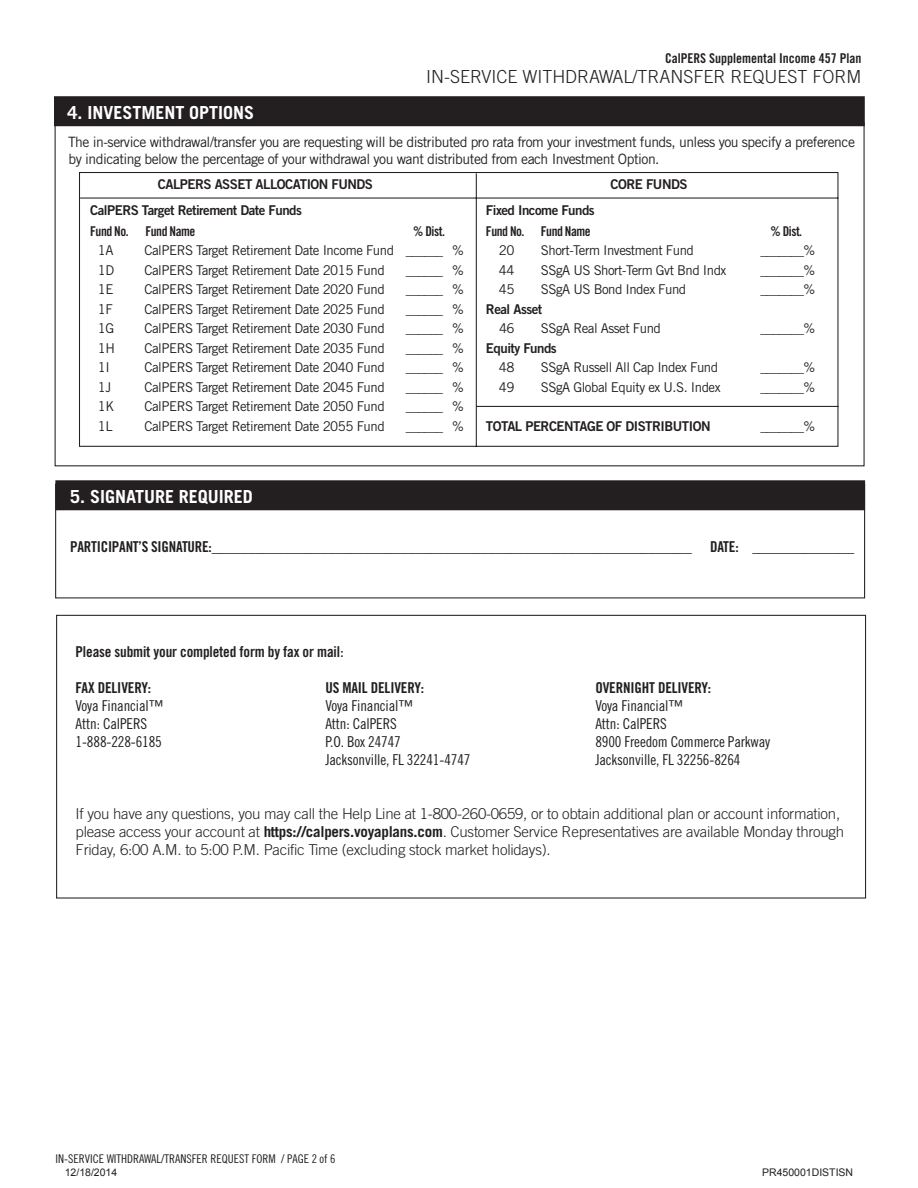
<style>
.page{position:relative;width:918px;height:1188px;background:#fff}
.page>*{position:absolute;margin:0;border:0;box-sizing:border-box;transform-origin:0 0}
.t1{font:300 18px "Trade Gothic";color:#231f20}
.t2{font:700 18px "Trade Gothic";color:#fff}
.t3{font:300 15px/18px "Trade Gothic";letter-spacing:-.015em;color:#231f20}
.t4{font:15px "Trade Gothic Bold Cond Twenty";letter-spacing:-.01em;color:#231f20}
.t5{font:15px "Trade Gothic Cond Eighteen";letter-spacing:-.01em;color:#231f20}
.t6{font:14.25px/16.5px "Trade Gothic";letter-spacing:-.035em;color:#231f20}
.t7{font:13.5px "Trade Gothic";letter-spacing:-.035em;color:#231f20}
.t8{font:13.5px "Trade Gothic Bold Two";letter-spacing:-.035em;color:#231f20}
.t9{font:13.5px "Trade Gothic Bold Cond Twenty";color:#231f20}
.t10{font:13.5px "Trade Gothic Bold Cond Twenty";letter-spacing:-.035em;color:#231f20}
.t11{font:12px "Trade Gothic Cond Eighteen";color:#231f20}
.t12{font:10.5px "Arial";color:#231f20}
.s1{font-family:"Trade Gothic"}
.s2{font-weight:700}
</style>
<div class="page">
<svg style="left:79px;top:172px;width:760px;height:275px"></svg>
<div style="left:55px;top:480px;width:810px;height:30px;background:#231f20"></div>
<div style="left:54px;top:96px;width:811px;height:30px;background:#231f20"></div>
<hr style="left:476px;top:406px;width:363px;height:1px;background:#231f20">
<p class="t9" style="left:665px;top:53px;width:198px">CalPERS Supplemental Income 457 Plan</p>
<h1 class="t1" style="left:426px;top:70px;width:437px">IN-SERVICE WITHDRAWAL/TRANSFER REQUEST FORM</h1>
<h1 class="t2" style="left:68px;top:106px;width:188px">4. INVESTMENT OPTIONS</h1>
<p class="t6" style="left:68px;top:135px;width:788px">The in-service withdrawal/transfer you are requesting will be distributed pro rata from your investment funds, unless you specify a preference by indicating below the percentage of your withdrawal you want distributed from each Investment Option.</p>
<p class="t8" style="left:158px;top:179px;width:217px">CALPERS ASSET ALLOCATION FUNDS</p>
<p class="t8" style="left:611px;top:179px;width:78px">CORE FUNDS</p>
<p class="t8" style="left:90px;top:205px;width:213px">CalPERS Target Retirement Date Funds</p>
<p class="t8" style="left:486px;top:205px;width:110px">Fixed Income Funds</p>
<p class="t10" style="left:90px;top:226px;width:107px">Fund No. Fund Name</p>
<p class="t9" style="left:413px;top:226px;width:33px">% Dist.</p>
<p class="t10" style="left:486px;top:226px;width:106px">Fund No. Fund Name</p>
<p class="t9" style="left:771px;top:226px;width:33px">% Dist.</p>
<p class="t7" style="left:98px;top:245px;width:17px">1A</p>
<p class="t7" style="left:145px;top:245px;width:321px">CalPERS Target Retirement Date Income Fund ______ %</p>
<p class="t7" style="left:499px;top:245px;width:17px">20</p>
<p class="t7" style="left:541px;top:245px;width:155px">Short-Term Investment Fund</p>
<p class="t7" style="left:761px;top:245px;width:56px">_______%</p>
<p class="t7" style="left:98px;top:265px;width:18px">1D</p>
<p class="t7" style="left:145px;top:265px;width:242px">CalPERS Target Retirement Date 2015 Fund</p>
<p class="t7" style="left:406px;top:265px;width:60px">______ %</p>
<p class="t7" style="left:499px;top:265px;width:17px">44</p>
<p class="t7" style="left:541px;top:265px;width:187px">SSgA US Short-Term Gvt Bnd Indx</p>
<p class="t7" style="left:761px;top:265px;width:56px">_______%</p>
<p class="t7" style="left:98px;top:284px;width:17px">1E</p>
<p class="t7" style="left:145px;top:284px;width:242px">CalPERS Target Retirement Date 2020 Fund</p>
<p class="t7" style="left:406px;top:284px;width:60px">______ %</p>
<p class="t7" style="left:499px;top:284px;width:17px">45</p>
<p class="t7" style="left:541px;top:284px;width:147px">SSgA US Bond Index Fund</p>
<p class="t7" style="left:760px;top:284px;width:56px">_______%</p>
<p class="t7" style="left:98px;top:304px;width:16px">1F</p>
<p class="t7" style="left:145px;top:304px;width:242px">CalPERS Target Retirement Date 2025 Fund</p>
<p class="t7" style="left:406px;top:304px;width:60px">______ %</p>
<p class="t8" style="left:486px;top:304px;width:58px">Real Asset</p>
<p class="t7" style="left:98px;top:323px;width:18px">1G</p>
<p class="t7" style="left:145px;top:323px;width:242px">CalPERS Target Retirement Date 2030 Fund</p>
<p class="t7" style="left:406px;top:323px;width:60px">______ %</p>
<p class="t7" style="left:499px;top:323px;width:17px">46</p>
<p class="t7" style="left:541px;top:323px;width:122px">SSgA Real Asset Fund</p>
<p class="t7" style="left:761px;top:323px;width:56px">_______%</p>
<p class="t7" style="left:98px;top:343px;width:19px">1H</p>
<p class="t7" style="left:145px;top:343px;width:242px">CalPERS Target Retirement Date 2035 Fund</p>
<p class="t7" style="left:406px;top:343px;width:60px">______ %</p>
<p class="t8" style="left:486px;top:343px;width:72px">Equity Funds</p>
<p class="t7" style="left:98px;top:362px;width:14px">1I</p>
<p class="t7" style="left:145px;top:362px;width:242px">CalPERS Target Retirement Date 2040 Fund</p>
<p class="t7" style="left:406px;top:362px;width:60px">______ %</p>
<p class="t7" style="left:499px;top:362px;width:17px">48</p>
<p class="t7" style="left:541px;top:362px;width:179px">SSgA Russell All Cap Index Fund</p>
<p class="t7" style="left:761px;top:362px;width:56px">_______%</p>
<p class="t7" style="left:98px;top:382px;width:15px">1J</p>
<p class="t7" style="left:145px;top:382px;width:242px">CalPERS Target Retirement Date 2045 Fund</p>
<p class="t7" style="left:406px;top:382px;width:60px">______ %</p>
<p class="t7" style="left:499px;top:382px;width:17px">49</p>
<p class="t7" style="left:541px;top:382px;width:181px">SSgA Global Equity ex U.S. Index</p>
<p class="t7" style="left:760px;top:382px;width:56px">_______%</p>
<p class="t7" style="left:98px;top:401px;width:18px">1K</p>
<p class="t7" style="left:145px;top:401px;width:242px">CalPERS Target Retirement Date 2050 Fund</p>
<p class="t7" style="left:406px;top:401px;width:60px">______ %</p>
<p class="t7" style="left:98px;top:421px;width:16px">1L</p>
<p class="t7" style="left:145px;top:421px;width:242px">CalPERS Target Retirement Date 2055 Fund</p>
<p class="t7" style="left:406px;top:421px;width:60px">______ %</p>
<p class="t8" style="left:486px;top:421px;width:226px">TOTAL PERCENTAGE OF DISTRIBUTION</p>
<p class="t7" style="left:760px;top:421px;width:56px">_______%</p>
<h1 class="t2" style="left:70px;top:490px;width:184px">5. SIGNATURE REQUIRED</h1>
<p class="t4" style="left:70px;top:541px;width:786px">PARTICIPANT’S SIGNATURE:__________________________________________________________________ DATE: ______________</p>
<p class="t4" style="left:76px;top:646px;width:270px">Please submit your completed form by fax or mail<span class="s1">:</span></p>
<p class="t4" style="left:76px;top:682px;width:77px">FAX DELIVERY:</p>
<p class="t4" style="left:325px;top:682px;width:100px">US MAIL DELIVERY:</p>
<p class="t4" style="left:595px;top:682px;width:117px">OVERNIGHT DELIVERY:</p>
<p class="t5" style="left:76px;top:700px;width:89px">Voya Financial™</p>
<p class="t5" style="left:325px;top:700px;width:89px">Voya Financial™</p>
<p class="t5" style="left:595px;top:700px;width:89px">Voya Financial™</p>
<p class="t5" style="left:76px;top:718px;width:73px">Attn: CalPERS</p>
<p class="t5" style="left:325px;top:718px;width:73px">Attn: CalPERS</p>
<p class="t5" style="left:595px;top:718px;width:73px">Attn: CalPERS</p>
<p class="t5" style="left:76px;top:736px;width:88px">1-888-228-6185</p>
<p class="t5" style="left:325px;top:736px;width:77px">P.O. Box 24747</p>
<p class="t5" style="left:595px;top:736px;width:176px">8900 Freedom Commerce Parkway</p>
<p class="t5" style="left:325px;top:754px;width:147px">Jacksonville, FL 32241-4747</p>
<p class="t5" style="left:595px;top:754px;width:147px">Jacksonville, FL 32256-8264</p>
<p class="t3" style="left:76px;top:806px;width:770px">If you have any questions, you may call the Help Line at 1-800-260-0659, or to obtain additional plan or account information, please access your account at <span class="s2">https://calpers.voyaplans.com</span>. Customer Service Representatives are available Monday through<br>Friday, 6:00 A.M. to 5:00 P.M. Pacific Time (excluding stock market holidays).</p>
<p class="t11" style="left:56px;top:1155px;width:282px">IN-SERVICE WITHDRAWAL/TRANSFER REQUEST FORM / PAGE 2 of 6</p>
<p class="t12" style="left:65px;top:1166px;width:54px">12/18/2014</p>
<p class="t12" style="left:762px;top:1166px;width:93px">PR450001DISTISN</p>
</div>
